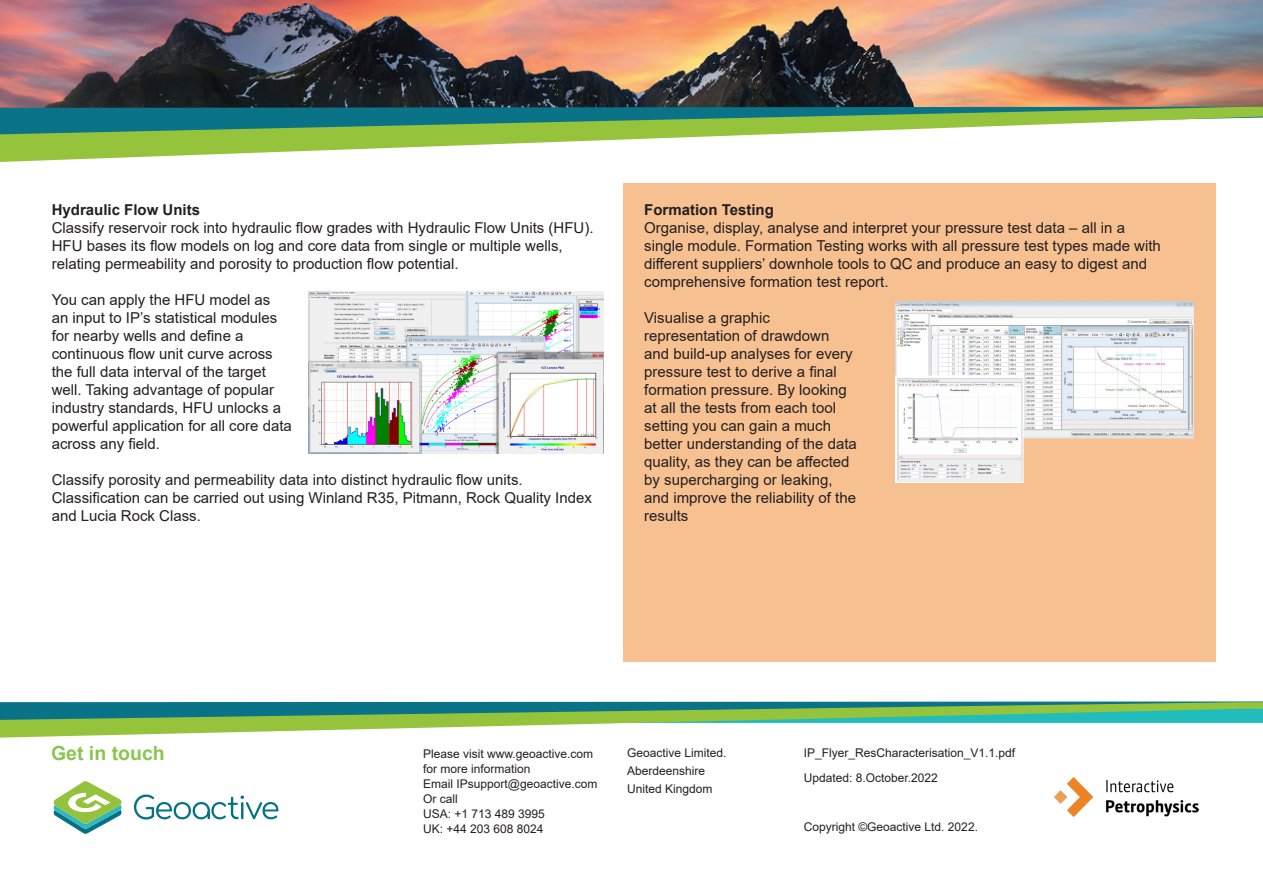
<style>
.page{position:relative;width:1263px;height:893px;background:#fff}
.page>*{position:absolute;margin:0;border:0;box-sizing:border-box;transform-origin:0 0}
.t1{font:700 19.5px "Arial";color:#89c650}
.MainBodyText_10pt_Bl{font:15px/18px "Arial";color:#231f20}
.MainBodyText_10pt_Bl-2{font:700 15px "Arial";color:#231f20}
.MainBodyText_10pt_Bl-3{font:12px/15px "Arial";color:#231f20}
</style>
<div class="page">
<img style="left:0;top:0;width:1263px;height:107px">
<div style="left:623px;top:183px;width:593px;height:478px;background:#f7c091"></div>
<img style="left:1054px;top:778px;width:144px;height:38px">
<svg style="left:0;top:107px;width:1263px;height:55px"></svg>
<img style="left:308px;top:291px;width:296px;height:162px">
<svg style="left:384px;top:701px;width:879px;height:1px"></svg>
<svg style="left:0;top:702px;width:1263px;height:36px"></svg>
<svg style="left:134px;top:794px;width:144px;height:25px"></svg>
<svg style="left:53px;top:781px;width:69px;height:53px"></svg>
<img style="left:895px;top:302px;width:298px;height:181px">
<p class="MainBodyText_10pt_Bl-2" style="left:52px;top:199px;width:150px">Hydraulic Flow Units</p>
<p class="MainBodyText_10pt_Bl" style="left:52px;top:219px;width:543px">Classify reservoir rock into hydraulic flow grades with Hydraulic Flow Units (HFU).<br>HFU bases its flow models on log and core data from single or multiple wells, relating permeability and porosity to production flow potential.</p>
<p class="MainBodyText_10pt_Bl" style="left:52px;top:291px;width:242px">You can apply the HFU model as<br>an input to IP’s statistical modules for nearby wells and define a continuous flow unit curve across the full data interval of the target well. Taking advantage of popular industry standards, HFU unlocks a powerful application for all core data across any field.</p>
<p class="MainBodyText_10pt_Bl" style="left:52px;top:471px;width:542px">Classify porosity and permeability data into distinct hydraulic flow units.<br>Classification can be carried out using Winland R35, Pitmann, Rock Quality Index and Lucia Rock Class.</p>
<p class="MainBodyText_10pt_Bl-2" style="left:644px;top:199px;width:131px">Formation Testing</p>
<p class="MainBodyText_10pt_Bl" style="left:644px;top:219px;width:518px">Organise, display, analyse and interpret your pressure test data – all in a single module. Formation Testing works with all pressure test types made with different suppliers’ downhole tools to QC and produce an easy to digest and comprehensive formation test report.</p>
<p class="MainBodyText_10pt_Bl" style="left:644px;top:309px;width:214px">Visualise a graphic representation of drawdown and build-up analyses for every pressure test to derive a final formation pressure. By looking at all the tests from each tool setting you can gain a much better understanding of the data quality, as they can be affected by supercharging or leaking, and improve the reliability of the results</p>
<p class="t1" style="left:51px;top:740px;width:115px">Get in touch</p>
<p class="MainBodyText_10pt_Bl-3" style="left:804px;top:746px;width:213px">IP_Flyer_ResCharacterisation_V1.1.pdf</p>
<p class="MainBodyText_10pt_Bl-3" style="left:627px;top:746px;width:101px">Geoactive Limited.</p>
<p class="MainBodyText_10pt_Bl-3" style="left:627px;top:764px;width:80px">Aberdeenshire</p>
<p class="MainBodyText_10pt_Bl-3" style="left:627px;top:782px;width:87px">United Kingdom</p>
<p class="MainBodyText_10pt_Bl-3" style="left:423px;top:746px;width:172px">Please visit www.geoactive.com for more information</p>
<p class="MainBodyText_10pt_Bl-3" style="left:423px;top:776px;width:176px">Email IPsupport@geoactive.com</p>
<p class="MainBodyText_10pt_Bl-3" style="left:423px;top:791px;width:36px">Or call</p>
<p class="MainBodyText_10pt_Bl-3" style="left:423px;top:806px;width:123px">USA: +1 713 489 3995</p>
<p class="MainBodyText_10pt_Bl-3" style="left:423px;top:821px;width:122px">UK: +44 203 608 8024</p>
<p class="MainBodyText_10pt_Bl-3" style="left:804px;top:820px;width:176px">Copyright ©Geoactive Ltd. 2022.</p>
<p class="MainBodyText_10pt_Bl-3" style="left:804px;top:770px;width:136px">Updated: 8.October.2022</p>
</div>
